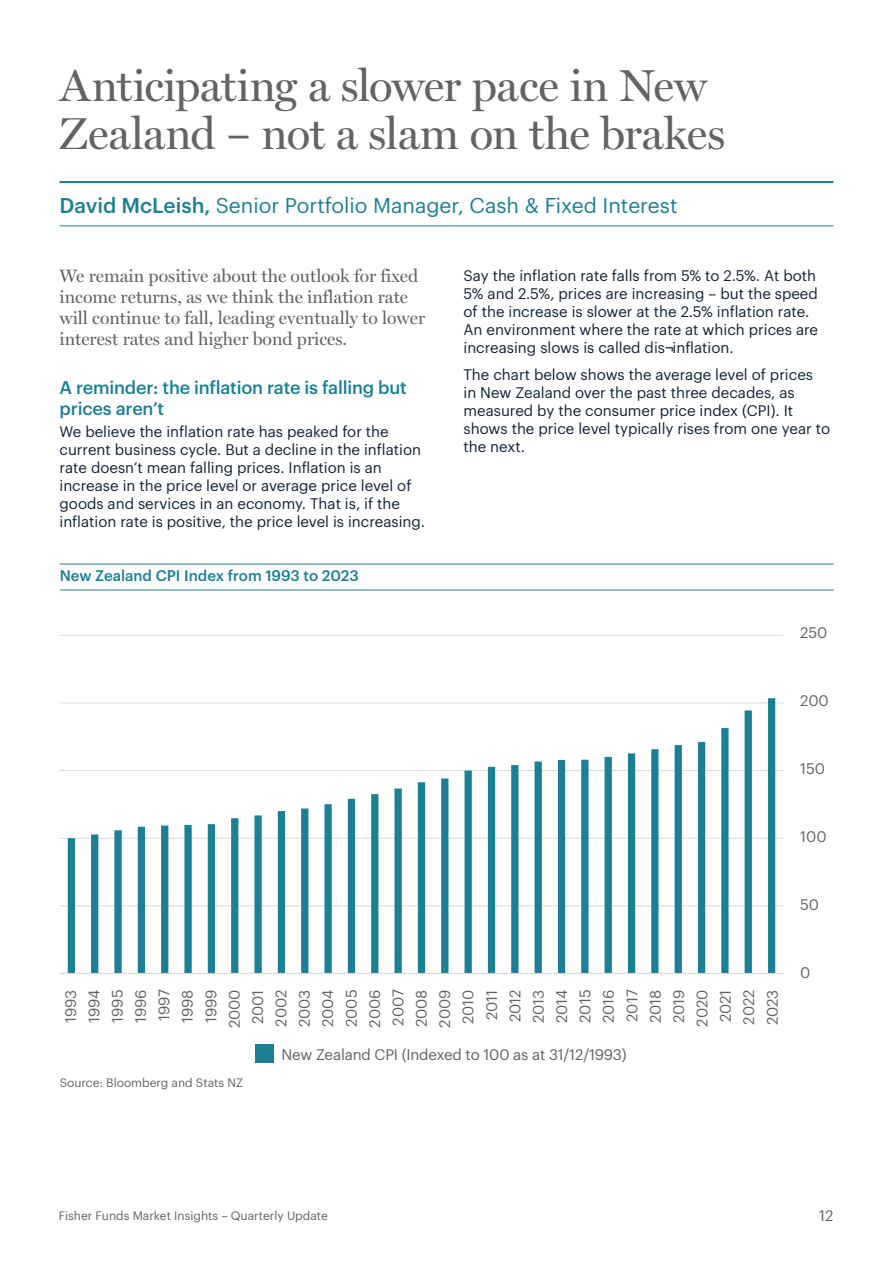
<style>
.page{position:relative;width:893px;height:1263px;background:#fff}
.page>*{position:absolute;margin:0;border:0;box-sizing:border-box;transform-origin:0 0}
.t1{font:45px/48px "Miller Display";letter-spacing:-.015em;color:#636366}
.t2{font:21px "Graphik";color:#1c8095}
.t3{font:18px/21px "Miller Display";color:#636366}
.t4{font:500 18px/21px "Graphik";letter-spacing:-.01em;color:#1c8095}
.t5{font:15px/18px "Graphik";color:#132238}
.t6{font:15px/23.4px "Graphik";letter-spacing:-.005em;color:#636366;text-align:center}
.t7{font:500 15px "Graphik";color:#1c8095}
.t8{font:12px "Graphik";color:#636366}
.s1{font-weight:500}
</style>
<div class="page">
<hr style="left:60px;top:181px;width:773px;height:2px;background:#1c8095">
<hr style="left:60px;top:226px;width:773px;height:1px;background:#1c8095">
<hr style="left:60px;top:564px;width:774px;height:1px;background:#1c8095">
<hr style="left:60px;top:590px;width:774px;height:1px;background:#1c8095">
<hr style="left:60px;top:905px;width:723px;height:1px;background:#d9d9d9">
<hr style="left:60px;top:838px;width:723px;height:1px;background:#d9d9d9">
<hr style="left:60px;top:770px;width:723px;height:1px;background:#d9d9d9">
<hr style="left:60px;top:702px;width:723px;height:1px;background:#d9d9d9">
<hr style="left:60px;top:635px;width:723px;height:1px;background:#d9d9d9">
<svg style="left:68px;top:698px;width:707px;height:275px"></svg>
<hr style="left:60px;top:973px;width:723px;height:1px;background:#d9d9d9">
<div style="left:255px;top:1044px;width:19px;height:19px;background:#1c8095"></div>
<h1 class="t1" style="left:60px;top:61px;width:667px">Anticipating a slower pace in New<br>Zealand – not a slam on the brakes</h1>
<h2 class="t2" style="left:60px;top:190px;width:619px"><span class="s1">David McLeish,</span> Senior Portfolio Manager, Cash &amp; Fixed Interest</h2>
<p class="t3" style="left:60px;top:265px;width:367px">We remain positive about the outlook for fixed income returns, as we think the inflation rate will continue to fall, leading eventually to lower interest rates and higher bond prices.</p>
<p class="t4" style="left:60px;top:376px;width:349px">A reminder: the inflation rate is falling but prices aren’t</p>
<p class="t5" style="left:60px;top:422px;width:367px">We believe the inflation rate has peaked for the current business cycle. But a decline in the inflation rate doesn’t mean falling prices. Inflation is an increase in the price level or average price level of goods and services in an economy. That is, if the inflation rate is positive, the price level is increasing.</p>
<p class="t7" style="left:60px;top:564px;width:301px">New Zealand CPI Index from 1993 to 2023</p>
<p class="t5" style="left:463px;top:265px;width:356px">Say the inflation rate falls from 5% to 2.5%. At both 5% and 2.5%, prices are increasing – but the speed of the increase is slower at the 2.5% inflation rate.<br>An environment where the rate at which prices are increasing slows is called dis¬inflation.</p>
<p class="t5" style="left:463px;top:364px;width:368px">The chart below shows the average level of prices<br>in New Zealand over the past three decades, as measured by the consumer price index (CPI). It shows the price level typically rises from one year to the next.</p>
<p class="t6" style="left:800px;top:619px;width:29px">250</p>
<p class="t6" style="left:800px;top:687px;width:30px">200</p>
<p class="t6" style="left:800px;top:755px;width:26px">150</p>
<p class="t6" style="left:800px;top:824px;width:28px">100</p>
<p class="t6" style="left:800px;top:892px;width:20px">50</p>
<p class="t6" style="left:800px;top:960px;width:12px">0</p>
<p class="t6" style="left:58px;top:1028px;width:40px;rotate:-90deg">1993<br>1994<br>1995<br>1996<br>1997<br>1998<br>1999<br>2000<br>2001<br>2002<br>2003<br>2004<br>2005<br>2006<br>2007<br>2008<br>2009<br>2010<br>2011<br>2012<br>2013<br>2014<br>2015<br>2016<br>2017<br>2018<br>2019<br>2020<br>2021<br>2022<br>2023</p>
<p class="t6" style="left:281px;top:1041px;width:346px">New Zealand CPI (Indexed to 100 as at 31/12/1993)</p>
<p class="t8" style="left:60px;top:1073px;width:185px">Source: Bloomberg and Stats NZ</p>
<p class="t8" style="left:59px;top:1206px;width:271px">Fisher Funds Market Insights – Quarterly Update</p>
<p class="t6" style="left:819px;top:1202px;width:16px">12</p>
</div>
